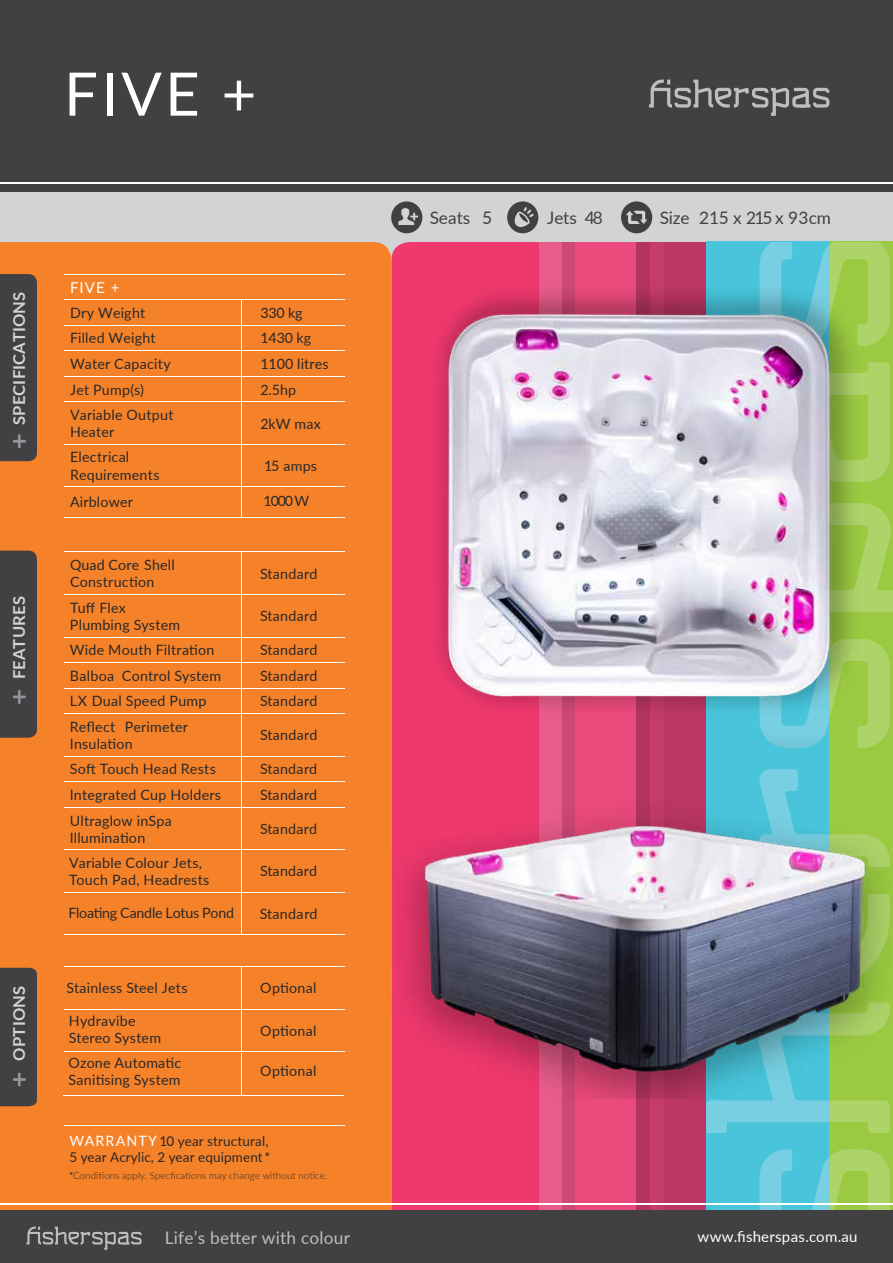
<style>
.page{position:relative;width:893px;height:1263px;background:#fff}
.page>*{position:absolute;margin:0;border:0;box-sizing:border-box;transform-origin:0 0}
.t1{font:60px "Lato";color:#fff}
.t2{font:17.25px "Lato";letter-spacing:-.005em;color:#414042}
.t3{font:17.25px "Lato";letter-spacing:.015em;color:#bcbec0}
.t4{font:700 16.5px "Lato";letter-spacing:.01em;color:#d1d3d4}
.t5{font:15px "Lato";letter-spacing:.025em;color:#fff}
.t6{font:14.25px/17.1px "Lato";letter-spacing:.015em;color:#282829}
.t7{font:14.25px "Lato";letter-spacing:-.02em;color:#282829}
.t8{font:13.5px/16.2px "Lato";letter-spacing:.01em;color:#282829}
.t9{font:300 9.75px "Lato";letter-spacing:.015em;color:#282829}
.s1{font-size:14.25px;color:#fff}
.s2{font-family:"Helvetica"}
.s3{font-family:"Helvetica";font-weight:400}
</style>
<div class="page">
<div style="left:0;top:181px;width:893px;height:75px;background:#d1d3d4"></div>
<div style="left:0;top:242px;width:391px;height:968px;background:#f58229"></div>
<div style="left:391px;top:242px;width:148px;height:968px;background:#ee386e"></div>
<div style="left:706px;top:242px;width:140px;height:1021px;background:#48c5db"></div>
<div style="left:663px;top:242px;width:43px;height:1021px;background:#bb3664"></div>
<div style="left:650px;top:242px;width:13px;height:1021px;background:#c53b69"></div>
<div style="left:636px;top:242px;width:14px;height:1021px;background:#b33461"></div>
<div style="left:574px;top:242px;width:62px;height:1021px;background:#ea4a7c"></div>
<div style="left:561px;top:242px;width:13px;height:1021px;background:#ce4777"></div>
<div style="left:539px;top:242px;width:22px;height:1021px;background:#e75c8c"></div>
<div style="left:829px;top:242px;width:64px;height:1021px;background:#99ca41"></div>
<div style="left:0;top:0;width:893px;height:192px;background:#414042"></div>
<svg style="left:649px;top:80px;width:180px;height:36px"></svg>
<hr style="left:64px;top:274px;width:281px;height:1px;background:#fff">
<hr style="left:64px;top:300px;width:281px;height:1px;background:#fff">
<hr style="left:64px;top:325px;width:281px;height:1px;background:#fff">
<hr style="left:64px;top:351px;width:281px;height:1px;background:#fff">
<hr style="left:64px;top:376px;width:281px;height:1px;background:#fff">
<svg style="left:241px;top:301px;width:1px;height:101px"></svg>
<hr style="left:64px;top:402px;width:281px;height:1px;background:#fff">
<hr style="left:241px;top:402px;width:1px;height:42px;background:#fff">
<hr style="left:64px;top:444px;width:281px;height:1px;background:#fff">
<hr style="left:241px;top:445px;width:1px;height:42px;background:#fff">
<hr style="left:241px;top:487px;width:1px;height:31px;background:#fff">
<hr style="left:64px;top:487px;width:281px;height:1px;background:#fff">
<hr style="left:64px;top:517px;width:281px;height:1px;background:#fff">
<hr style="left:64px;top:552px;width:281px;height:1px;background:#fff">
<hr style="left:241px;top:552px;width:1px;height:42px;background:#fff">
<hr style="left:64px;top:594px;width:281px;height:1px;background:#fff">
<hr style="left:241px;top:595px;width:1px;height:42px;background:#fff">
<hr style="left:64px;top:637px;width:281px;height:1px;background:#fff">
<hr style="left:64px;top:662px;width:281px;height:1px;background:#fff">
<hr style="left:64px;top:688px;width:281px;height:1px;background:#fff">
<svg style="left:241px;top:638px;width:1px;height:75px"></svg>
<hr style="left:64px;top:713px;width:281px;height:1px;background:#fff">
<hr style="left:241px;top:714px;width:1px;height:42px;background:#fff">
<hr style="left:64px;top:756px;width:281px;height:1px;background:#fff">
<hr style="left:64px;top:781px;width:281px;height:1px;background:#fff">
<svg style="left:241px;top:757px;width:1px;height:50px"></svg>
<hr style="left:64px;top:807px;width:281px;height:1px;background:#fff">
<hr style="left:241px;top:807px;width:1px;height:42px;background:#fff">
<hr style="left:64px;top:849px;width:281px;height:1px;background:#fff">
<hr style="left:241px;top:850px;width:1px;height:42px;background:#fff">
<hr style="left:64px;top:892px;width:281px;height:1px;background:#fff">
<hr style="left:241px;top:892px;width:1px;height:42px;background:#fff">
<hr style="left:64px;top:934px;width:281px;height:1px;background:#fff">
<hr style="left:64px;top:966px;width:281px;height:1px;background:#fff">
<hr style="left:241px;top:967px;width:1px;height:42px;background:#fff">
<hr style="left:64px;top:1009px;width:281px;height:1px;background:#fff">
<hr style="left:241px;top:1009px;width:1px;height:42px;background:#fff">
<hr style="left:241px;top:1053px;width:1px;height:42px;background:#fff">
<hr style="left:64px;top:1051px;width:281px;height:1px;background:#fff">
<hr style="left:63px;top:1095px;width:280px;height:1px;background:#fff">
<hr style="left:64px;top:1125px;width:281px;height:1px;background:#fff">
<svg style="left:812px;top:1149px;width:78px;height:61px"></svg>
<svg style="left:760px;top:1149px;width:32px;height:61px"></svg>
<hr style="left:0;top:183px;width:893px;height:1px;background:#fff">
<div style="left:0;top:1210px;width:893px;height:53px;background:#414042"></div>
<svg style="left:760px;top:242px;width:130px;height:104px"></svg>
<hr style="left:0;top:1203px;width:893px;height:1px;background:#fff">
<div style="left:621px;top:201px;width:31px;height:32px;background:#414042;border-radius:50%"></div>
<div style="left:507px;top:201px;width:31px;height:32px;background:#414042;border-radius:50%"></div>
<div style="left:391px;top:201px;width:31px;height:32px;background:#414042;border-radius:50%"></div>
<svg style="left:626px;top:211px;width:21px;height:13px"></svg>
<svg style="left:512px;top:207px;width:22px;height:23px"></svg>
<svg style="left:398px;top:208px;width:20px;height:17px"></svg>
<svg style="left:26px;top:1226px;width:116px;height:24px"></svg>
<div style="left:0;top:551px;width:37px;height:187px;background:#414042"></div>
<div style="left:0;top:968px;width:37px;height:138px;background:#414042"></div>
<div style="left:0;top:274px;width:37px;height:187px;background:#414042"></div>
<svg style="left:863px;top:503px;width:30px;height:109px"></svg>
<svg style="left:863px;top:362px;width:27px;height:120px"></svg>
<svg style="left:706px;top:1098px;width:184px;height:35px"></svg>
<svg style="left:760px;top:769px;width:38px;height:30px"></svg>
<svg style="left:765px;top:639px;width:125px;height:109px"></svg>
<img style="left:857px;top:730px;width:31px;height:18px">
<img style="left:413px;top:287px;width:450px;height:450px">
<img style="left:390px;top:799px;width:500px;height:299px">
<p class="t4" style="left:7px;top:425px;width:135px;rotate:-90deg">SPECIFICATIONS</p>
<p class="t4" style="left:7px;top:679px;width:84px;rotate:-90deg">FEATURES</p>
<p class="t4" style="left:7px;top:1061px;width:77px;rotate:-90deg">OPTIONS</p>
<h1 class="t1" style="left:64px;top:51px;width:194px">FIVE +</h1>
<p class="t5" style="left:70px;top:277px;width:51px">FIVE +</p>
<p class="t6" style="left:70px;top:304px;width:77px">Dry Weight</p>
<p class="t6" style="left:260px;top:304px;width:44px">330 kg</p>
<p class="t6" style="left:70px;top:329px;width:87px">Filled Weight</p>
<p class="t6" style="left:260px;top:329px;width:52px">1430 kg</p>
<p class="t6" style="left:70px;top:355px;width:102px">Water Capacity</p>
<p class="t6" style="left:260px;top:355px;width:70px">1100 litres</p>
<p class="t6" style="left:70px;top:380px;width:75px">Jet Pump(s)</p>
<p class="t6" style="left:260px;top:380px;width:37px">2.5hp</p>
<p class="t6" style="left:70px;top:406px;width:105px">Variable Output<br>Heater</p>
<p class="t6" style="left:260px;top:414px;width:62px">2kW max</p>
<p class="t6" style="left:70px;top:448px;width:61px">Electrical</p>
<p class="t6" style="left:70px;top:492px;width:64px">Airblower</p>
<p class="t6" style="left:264px;top:457px;width:54px">15 amps</p>
<p class="t6" style="left:264px;top:492px;width:47px">1000 W</p>
<p class="t6" style="left:70px;top:465px;width:91px">Requirements</p>
<p class="t6" style="left:70px;top:556px;width:106px">Quad Core Shell<br>Construction</p>
<p class="t6" style="left:260px;top:564px;width:59px">Standard</p>
<p class="t6" style="left:70px;top:598px;width:112px">Tuff Flex<br>Plumbing System</p>
<p class="t6" style="left:260px;top:607px;width:59px">Standard</p>
<p class="t6" style="left:70px;top:641px;width:146px">Wide Mouth Filtration</p>
<p class="t6" style="left:260px;top:641px;width:59px">Standard</p>
<p class="t6" style="left:70px;top:666px;width:153px">Balboa Control System</p>
<p class="t6" style="left:260px;top:666px;width:59px">Standard</p>
<p class="t6" style="left:70px;top:692px;width:138px">LX Dual Speed Pump</p>
<p class="t6" style="left:260px;top:692px;width:59px">Standard</p>
<p class="t6" style="left:70px;top:717px;width:120px">Reflect Perimeter<br>Insulation</p>
<p class="t6" style="left:260px;top:726px;width:59px">Standard</p>
<p class="t6" style="left:70px;top:760px;width:148px">Soft Touch Head Rests</p>
<p class="t6" style="left:260px;top:760px;width:59px">Standard</p>
<p class="t6" style="left:70px;top:785px;width:153px">Integrated Cup Holders</p>
<p class="t6" style="left:260px;top:785px;width:59px">Standard</p>
<p class="t6" style="left:70px;top:812px;width:104px">Ultraglow inSpa<br>Illumination</p>
<p class="t6" style="left:69px;top:853px;width:142px">Variable Colour Jets,<br>Touch Pad, Headrests</p>
<p class="t7" style="left:68px;top:903px;width:167px">Floating Candle Lotus Pond</p>
<p class="t6" style="left:67px;top:978px;width:123px">Stainless Steel Jets</p>
<p class="t6" style="left:69px;top:1012px;width:94px">Hydravibe<br>Stereo System</p>
<p class="t6" style="left:68px;top:1053px;width:114px">Ozone Automatic<br>Sanitising System</p>
<p class="t6" style="left:260px;top:819px;width:59px">Standard</p>
<p class="t6" style="left:260px;top:862px;width:59px">Standard</p>
<p class="t6" style="left:260px;top:904px;width:59px">Standard</p>
<p class="t6" style="left:260px;top:979px;width:58px">Optional</p>
<p class="t6" style="left:260px;top:1021px;width:58px">Optional</p>
<p class="t6" style="left:260px;top:1061px;width:58px">Optional</p>
<p class="t8" style="left:69px;top:1133px;width:202px"><span class="s1">WARRANTY</span> 10 year structural,<br>5 year Acrylic, 2 year equipment <span class="s2">*</span></p>
<p class="t9" style="left:69px;top:1168px;width:259px"><span class="s3">*</span>Conditions apply. Specfications may change without notice.</p>
<p class="t2" style="left:430px;top:205px;width:64px">Seats 5</p>
<p class="t2" style="left:547px;top:205px;width:57px">Jets 48</p>
<p class="t2" style="left:660px;top:205px;width:173px">Size 215 x 215 x 93cm</p>
<p class="t3" style="left:165px;top:1225px;width:187px">Life’s better with colour</p>
<p class="t5" style="left:698px;top:1226px;width:162px">www.fisherspas.com.au</p>
</div>
